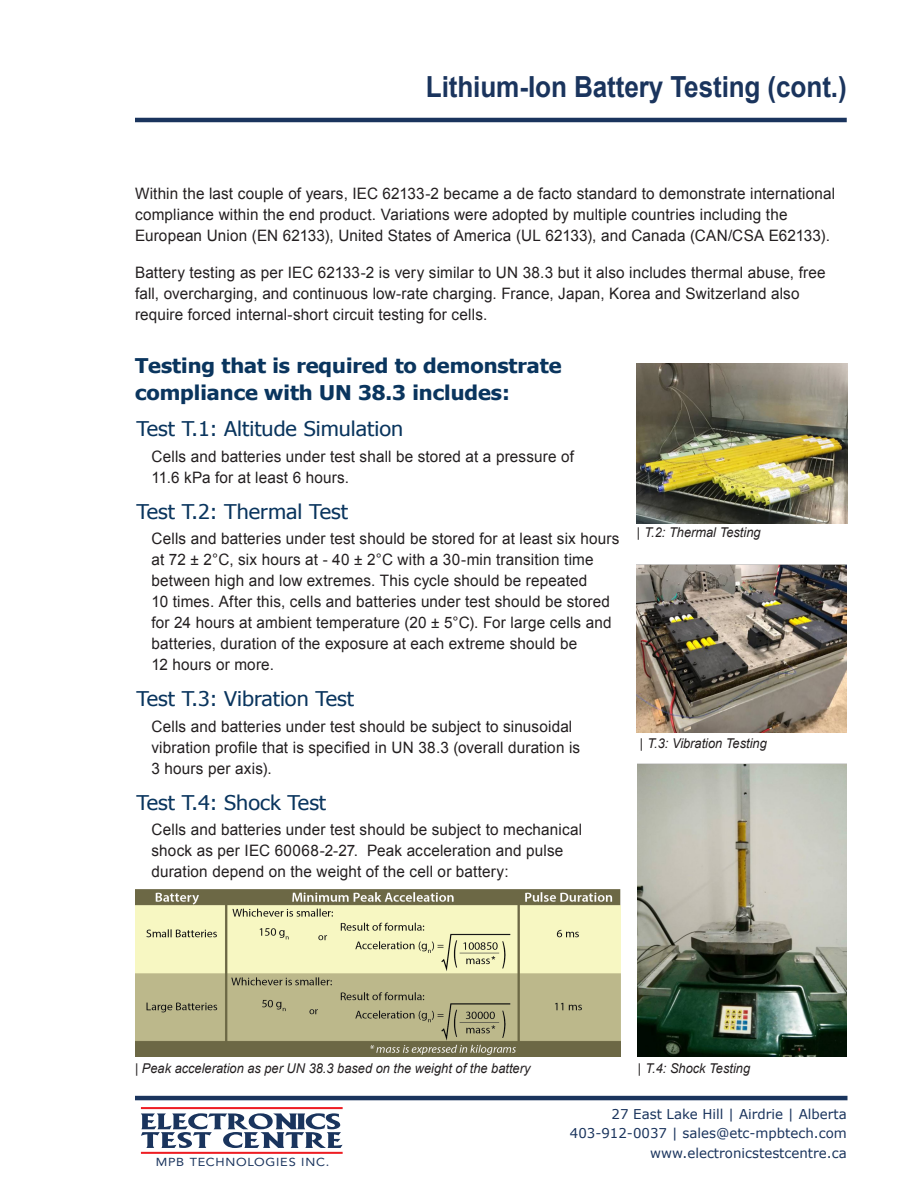
<style>
.page{position:relative;width:918px;height:1188px;background:#fff}
.page>*{position:absolute;margin:0;border:0;box-sizing:border-box;transform-origin:0 0}
.t1{font:700 29.1px "Arial";letter-spacing:-.005em;color:#1a345d;scale:.9 1}
.Test_Subheads{font:20.25px "Tahoma";color:#0a355e;scale:1.07 1}
.Blue_SubHead{font:700 20.25px/27px "Tahoma";color:#0a355e;scale:1.07 1}
.Test_Indented_Paragr{font:15.75px/21px "Arial";letter-spacing:.01em;color:#231f20}
.basic_body{font:15.75px/21px "Arial";letter-spacing:.01em;color:#231f20}
._2017_brochure_capti{font:italic 13.5px "Arial";color:#231f20;scale:.95 1}
.t2{font:13.5px/19.5px "Verdana";color:#1a345d;text-align:right}
.t3{font:11.55px "Avenir";letter-spacing:.06em;color:#1a345d;scale:1.1 1}
</style>
<div class="page">
<img style="left:637px;top:363px;width:211px;height:161px">
<img style="left:637px;top:564px;width:210px;height:169px">
<hr style="left:135px;top:118px;width:712px;height:4px;background:#1a345d">
<hr style="left:135px;top:1096px;width:713px;height:4px;background:#1a345d">
<svg style="left:141px;top:1113px;width:202px;height:35px"></svg>
<hr style="left:141px;top:1152px;width:202px;height:2px;background:#ee1d23">
<hr style="left:141px;top:1107px;width:202px;height:2px;background:#ee1d23">
<img style="left:638px;top:764px;width:208px;height:293px">
<img style="left:135px;top:889px;width:485px;height:168px">
<p class="t1" style="left:426px;top:67px;width:469px">Lithium-Ion Battery Testing (cont.)</p>
<p class="basic_body" style="left:135px;top:183px;width:702px">Within the last couple of years, IEC 62133-2 became a de facto standard to demonstrate international compliance within the end product. Variations were adopted by multiple countries including the<br>European Union (EN 62133), United States of America (UL 62133), and Canada (CAN/CSA E62133).</p>
<p class="basic_body" style="left:135px;top:262px;width:692px">Battery testing as per IEC 62133-2 is very similar to UN 38.3 but it also includes thermal abuse, free fall, overcharging, and continuous low-rate charging. France, Japan, Korea and Switzerland also require forced internal-short circuit testing for cells.</p>
<p class="Blue_SubHead" style="left:135px;top:351px;width:400px">Testing that is required to demonstrate compliance with UN 38.3 includes:</p>
<p class="Test_Subheads" style="left:136px;top:415px;width:251px">Test T.1: Altitude Simulation</p>
<p class="Test_Indented_Paragr" style="left:152px;top:446px;width:424px">Cells and batteries under test shall be stored at a pressure of<br>11.6 kPa for at least 6 hours.</p>
<p class="Test_Subheads" style="left:136px;top:498px;width:199px">Test T.2: Thermal Test</p>
<p class="Test_Indented_Paragr" style="left:152px;top:528px;width:470px">Cells and batteries under test should be stored for at least six hours at 72 ± 2°C, six hours at - 40 ± 2°C with a 30-min transition time between high and low extremes. This cycle should be repeated<br>10 times. After this, cells and batteries under test should be stored for 24 hours at ambient temperature (20 ± 5°C). For large cells and batteries, duration of the exposure at each extreme should be<br>12 hours or more.</p>
<p class="Test_Subheads" style="left:136px;top:685px;width:205px">Test T.3: Vibration Test</p>
<p class="Test_Indented_Paragr" style="left:152px;top:716px;width:430px">Cells and batteries under test should be subject to sinusoidal vibration profile that is specified in UN 38.3 (overall duration is<br>3 hours per axis).</p>
<p class="Test_Subheads" style="left:136px;top:789px;width:179px">Test T.4: Shock Test</p>
<p class="Test_Indented_Paragr" style="left:152px;top:819px;width:432px">Cells and batteries under test should be subject to mechanical shock as per IEC 60068-2-27. Peak acceleration and pulse duration depend on the weight of the cell or battery:</p>
<p class="_2017_brochure_capti" style="left:637px;top:523px;width:132px">| T.2: Thermal Testing</p>
<p class="_2017_brochure_capti" style="left:640px;top:735px;width:135px">| T.3: Vibration Testing</p>
<p class="_2017_brochure_capti" style="left:135px;top:1060px;width:418px">| Peak acceleration as per UN 38.3 based on the weight of the battery</p>
<p class="_2017_brochure_capti" style="left:638px;top:1060px;width:120px">| T.4: Shock Testing</p>
<p class="t3" style="left:156px;top:1153px;width:159px">MPB TECHNOLOGIES INC.</p>
<p class="t2" style="left:570px;top:1104px;width:278px">27 East Lake Hill | Airdrie | Alberta<br>403-912-0037 | sales@etc-mpbtech.com</p>
<p class="t2" style="left:650px;top:1143px;width:198px">www.electronicstestcentre.ca</p>
</div>
